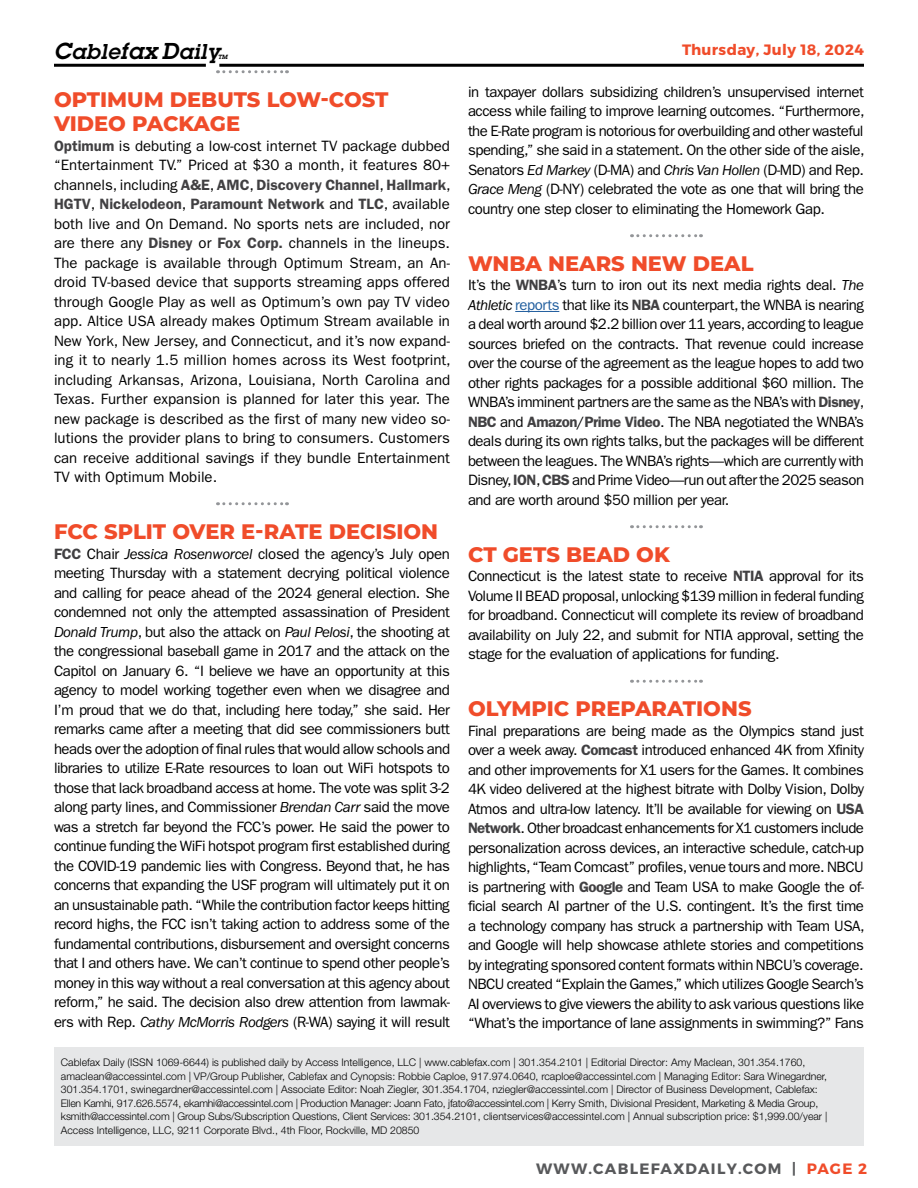
<style>
.page{position:relative;width:918px;height:1188px;background:#fff}
.page>*{position:absolute;margin:0;border:0;box-sizing:border-box;transform-origin:0 0}
.t1{font:800 21px/24px "Montserrat";color:#f04c2a}
.t2{font:italic 600 21px "Lubalin Graph Std";letter-spacing:.03em;color:#000}
.t3{font:15px/19.5px "ITC Franklin Gothic Std";letter-spacing:-.03em;color:#000;text-align:justify}
.t4{font:700 15px "Montserrat";letter-spacing:.085em;color:#58595b}
.t5{font:700 15px "Montserrat";letter-spacing:.025em;color:#f04c2a}
.t6{font:300 10.5px/13.5px "Helvetica Neue LT Std";color:#000}
.t7{font:italic 600 6px "Lubalin Graph Std";color:#000}
.s1{font-size:22.5px}
.s2{font-weight:600;color:#414042}
.s3{font-style:italic}
.s4{color:#215e9e}
.s5{color:#f04c2a}
</style>
<div class="page">
<div style="left:54px;top:1047px;width:810px;height:98px;background:#e6e7e8"></div>
<hr style="left:219px;top:64px;width:645px;height:3px;background:#000">
<hr style="left:54px;top:64px;width:152px;height:3px;background:#000">
<svg style="left:218px;top:70px;width:69px;height:3px"></svg>
<svg style="left:218px;top:502px;width:69px;height:3px"></svg>
<svg style="left:632px;top:234px;width:69px;height:3px"></svg>
<hr style="left:515px;top:311px;width:44px;height:1px;background:#215e9e">
<svg style="left:632px;top:525px;width:69px;height:3px"></svg>
<svg style="left:632px;top:680px;width:69px;height:3px"></svg>
<h1 class="t2" style="left:54px;top:38px;width:167px"><span class="s1">C</span>able<span class="s1">fax D</span>aily</h1>
<p class="t7" style="left:218px;top:53px;width:11px">TM</p>
<p class="t5" style="left:682px;top:41px;width:183px">Thursday, July 18, 2024</p>
<h1 class="t1" style="left:54px;top:86px;width:336px">OPTIMUM DEBUTS LOW-COST<br>VIDEO PACKAGE</h1>
<p class="t3" style="left:54px;top:136px;width:398px"><span class="s2">Optimum</span> is debuting a low-cost internet TV package dubbed “Entertainment TV.” Priced at $30 a month, it features 80+ channels, including <span class="s2">A&amp;E</span>, <span class="s2">AMC</span>, <span class="s2">Discovery Channel</span>, <span class="s2">Hallmark</span>, <span class="s2">HGTV</span>, <span class="s2">Nickelodeon</span>, <span class="s2">Paramount Network</span> and <span class="s2">TLC</span>, available both live and On Demand. No sports nets are included, nor are there any <span class="s2">Disney</span> or <span class="s2">Fox Corp.</span> channels in the lineups.<br>The package is available through Optimum Stream, an An&shy;droid TV-based device that supports streaming apps offered through Google Play as well as Optimum’s own pay TV video app. Altice USA already makes Optimum Stream available in New York, New Jersey, and Connecticut, and it’s now expand&shy;ing it to nearly 1.5 million homes across its West footprint, including Arkansas, Arizona, Louisiana, North Carolina and Texas. Further expansion is planned for later this year. The new package is described as the first of many new video so&shy;lutions the provider plans to bring to consumers. Customers can receive additional savings if they bundle Entertainment TV with Optimum Mobile.</p>
<h1 class="t1" style="left:54px;top:518px;width:386px">FCC SPLIT OVER E-RATE DECISION</h1>
<p class="t3" style="left:54px;top:544px;width:398px"><span class="s2">FCC</span> Chair <span class="s3">Jessica Rosenworcel</span> closed the agency’s July open meeting Thursday with a statement decrying political violence and calling for peace ahead of the 2024 general election. She condemned not only the attempted assassination of President <span class="s3">Donald Trump</span>, but also the attack on <span class="s3">Paul Pelosi</span>, the shooting at the congressional baseball game in 2017 and the attack on the Capitol on January 6. “I believe we have an opportunity at this agency to model working together even when we disagree and I’m proud that we do that, including here today,” she said. Her remarks came after a meeting that did see commissioners butt heads over the adoption of final rules that would allow schools and libraries to utilize E-Rate resources to loan out WiFi hotspots to those that lack broadband access at home. The vote was split 3-2 along party lines, and Commissioner <span class="s3">Brendan Carr</span> said the move was a stretch far beyond the FCC’s power. He said the power to continue funding the WiFi hotspot program first established during the COVID-19 pandemic lies with Congress. Beyond that, he has concerns that expanding the USF program will ultimately put it on an unsustainable path. “While the contribution factor keeps hitting record highs, the FCC isn’t taking action to address some of the fundamental contributions, disbursement and oversight concerns that I and others have. We can’t continue to spend other people’s money in this way without a real conversation at this agency about reform,” he said. The decision also drew attention from lawmak&shy;ers with Rep. <span class="s3">Cathy McMorris Rodgers</span> (R-WA) saying it will result</p>
<p class="t3" style="left:468px;top:82px;width:398px">in taxpayer dollars subsidizing children’s unsupervised internet access while failing to improve learning outcomes. “Furthermore, the E-Rate program is notorious for overbuilding and other wasteful spending,” she said in a statement. On the other side of the aisle, Senators <span class="s3">Ed Markey</span> (D-MA) and <span class="s3">Chris Van Hollen</span> (D-MD) and Rep.<br><span class="s3">Grace Meng</span> (D-NY) celebrated the vote as one that will bring the country one step closer to eliminating the Homework Gap.</p>
<h1 class="t1" style="left:468px;top:250px;width:287px">WNBA NEARS NEW DEAL</h1>
<p class="t3" style="left:468px;top:276px;width:398px">It’s the <span class="s2">WNBA</span>’s turn to iron out its next media rights deal. <span class="s3">The Athletic</span> <span class="s4">reports</span> that like its <span class="s2">NBA</span> counterpart, the WNBA is nearing a deal worth around $2.2 billion over 11 years, according to league sources briefed on the contracts. That revenue could increase over the course of the agreement as the league hopes to add two other rights packages for a possible additional $60 million. The WNBA’s imminent partners are the same as the NBA’s with <span class="s2">Disney</span>, <span class="s2">NBC</span> and <span class="s2">Amazon</span>/<span class="s2">Prime Video</span>. The NBA negotiated the WNBA’s deals during its own rights talks, but the packages will be different between the leagues. The WNBA’s rights—which are currently with Disney, <span class="s2">ION</span>, <span class="s2">CBS</span> and Prime Video—run out after the 2025 season and are worth around $50 million per year.</p>
<h1 class="t1" style="left:468px;top:541px;width:203px">CT GETS BEAD OK</h1>
<p class="t3" style="left:468px;top:567px;width:398px">Connecticut is the latest state to receive <span class="s2">NTIA</span> approval for its Volume II BEAD proposal, unlocking $139 million in federal funding for broadband. Connecticut will complete its review of broadband availability on July 22, and submit for NTIA approval, setting the stage for the evaluation of applications for funding.</p>
<h1 class="t1" style="left:468px;top:696px;width:285px">OLYMPIC PREPARATIONS</h1>
<p class="t3" style="left:468px;top:721px;width:398px">Final preparations are being made as the Olympics stand just over a week away. <span class="s2">Comcast</span> introduced enhanced 4K from Xfinity and other improvements for X1 users for the Games. It combines 4K video delivered at the highest bitrate with Dolby Vision, Dolby Atmos and ultra-low latency. It’ll be available for viewing on <span class="s2">USA Network</span>. Other broadcast enhancements for X1 customers include personalization across devices, an interactive schedule, catch-up highlights, “Team Comcast” profiles, venue tours and more. NBCU is partnering with <span class="s2">Google</span> and Team USA to make Google the of&shy;ficial search AI partner of the U.S. contingent. It’s the first time a technology company has struck a partnership with Team USA, and Google will help showcase athlete stories and competitions by integrating sponsored content formats within NBCU’s coverage.<br>NBCU created “Explain the Games,” which utilizes Google Search’s AI overviews to give viewers the ability to ask various questions like “What’s the importance of lane assignments in swimming?” Fans</p>
<p class="t6" style="left:61px;top:1055px;width:768px">Cablefax Daily (ISSN 1069-6644) is published daily by Access Intelligence, LLC | www.cablefax.com | 301.354.2101 | Editorial Director: Amy Maclean, 301.354.1760, amaclean@accessintel.com | VP/Group Publisher, Cablefax and Cynopsis: Robbie Caploe, 917.974.0640, rcaploe@accessintel.com | Managing Editor: Sara Winegardner, 301.354.1701, swinegardner@accessintel.com | Associate Editor: Noah Ziegler, 301.354.1704, nziegler@accessintel.com | Director of Business Development, Cablefax:<br>Ellen Kamhi, 917.626.5574, ekamhi@accessintel.com | Production Manager: Joann Fato, jfato@accessintel.com | Kerry Smith, Divisional President, Marketing &amp; Media Group, ksmith@accessintel.com | Group Subs/Subscription Questions, Client Services: 301.354.2101, clientservices@accessintel.com | Annual subscription price: $1,999.00/year | Access Intelligence, LLC, 9211 Corporate Blvd., 4th Floor, Rockville, MD 20850</p>
<p class="t4" style="left:536px;top:1159px;width:333px">WWW.CABLEFAXDAILY.COM | <span class="s5">PAGE 2</span></p>
</div>
